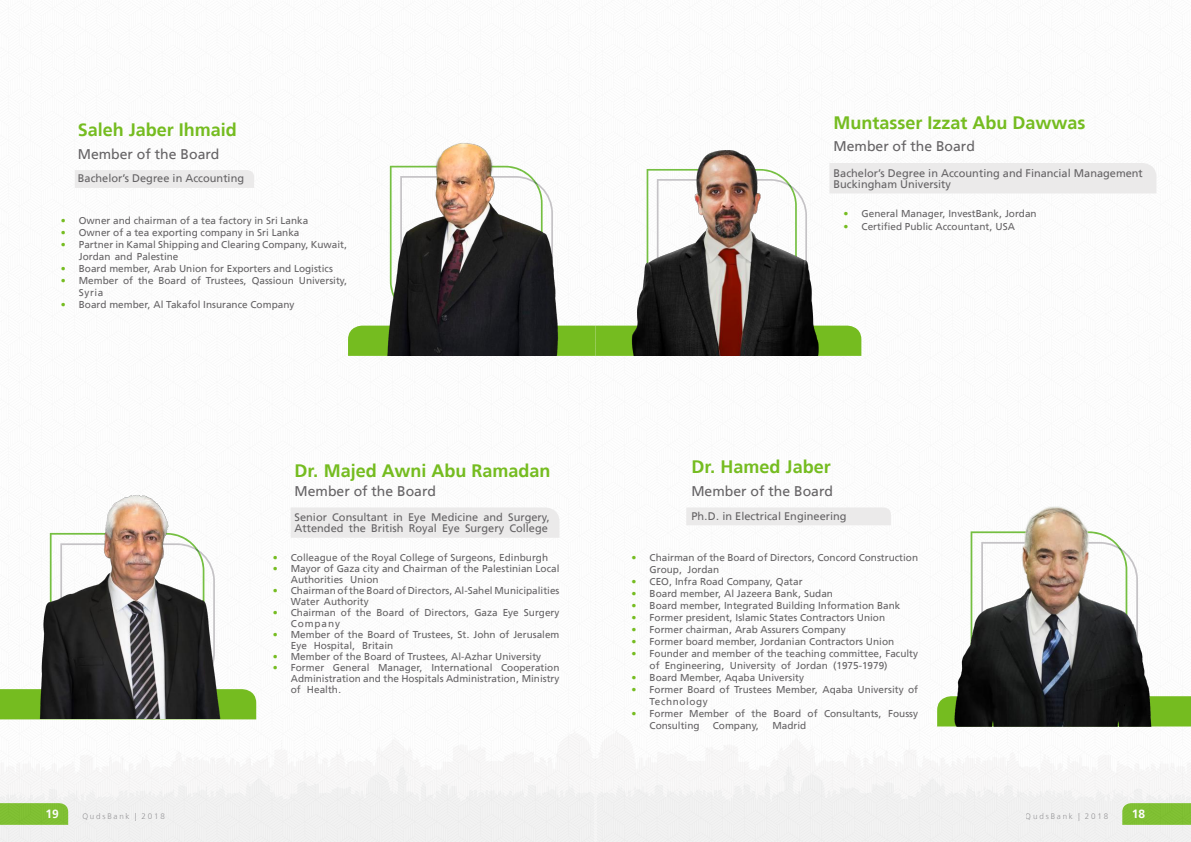
<style>
.page{position:relative;width:1191px;height:842px;background:#fff}
.page>*{position:absolute;margin:0;border:0;box-sizing:border-box;transform-origin:0 0}
.t1{font:700 18px "Frutiger LT Arabic 65";color:#75bc20}
.t2{font:14px "Frutiger LT Arabic 55 Roman";color:#656365}
.t3{font:700 12px "Frutiger LT Arabic 65";color:#fff}
.t4{font:11px/11px "Frutiger LT Arabic 55 Roman";color:#656365}
.t5{font:10px/11px "Frutiger LT Arabic 55 Roman";color:#656365}
.t6{font:10px "Frutiger LT Arabic 55 Roman";color:#75bc20}
.t7{font:10px "Frutiger LT Arabic 55 Roman";letter-spacing:.055em;color:#656365}
.t8{font:300 8px "Frutiger LT Arabic 45";letter-spacing:.225em;color:#969698}
</style>
<div class="page">
<img style="left:0;top:174px;width:1191px;height:668px">
<svg style="left:937px;top:531px;width:254px;height:195px"></svg>
<svg style="left:0;top:533px;width:256px;height:186px"></svg>
<img style="left:436px;top:143px;width:57px;height:20px">
<img style="left:38px;top:492px;width:189px;height:227px">
<img style="left:700px;top:150px;width:52px;height:13px">
<img style="left:947px;top:506px;width:209px;height:220px">
<svg style="left:348px;top:163px;width:808px;height:193px"></svg>
<div style="left:75px;top:170px;width:179px;height:18px;background:#ebeaea"></div>
<div style="left:686px;top:507px;width:205px;height:18px;background:#ebeaea"></div>
<div style="left:291px;top:507px;width:268px;height:31px;background:#ebeaea"></div>
<h1 class="t1" style="left:78px;top:115px;width:161px">Saleh Jaber Ihmaid</h1>
<h2 class="t2" style="left:78px;top:143px;width:143px">Member of the Board</h2>
<p class="t4" style="left:78px;top:173px;width:168px">Bachelor s’ Degree in Accounting</p>
<h1 class="t1" style="left:833px;top:108px;width:254px">Muntasser Izzat Abu Dawwas</h1>
<h2 class="t2" style="left:833px;top:136px;width:143px">Member of the Board</h2>
<p class="t4" style="left:833px;top:167px;width:311px">Bachelor s’ Degree in Accounting and Financial Management<br>Buckingham University</p>
<p class="t6" style="left:61px;top:213px;width:7px">•</p>
<p class="t6" style="left:61px;top:225px;width:7px">•</p>
<p class="t5" style="left:79px;top:215px;width:231px">Owner and chairman of a tea factory in Sri Lanka</p>
<p class="t5" style="left:79px;top:227px;width:222px">Owner of a tea exporting company in Sri Lanka</p>
<p class="t6" style="left:843px;top:206px;width:6px">•</p>
<p class="t6" style="left:843px;top:219px;width:6px">•</p>
<p class="t5" style="left:861px;top:208px;width:177px">General Manager, InvestBank, Jordan</p>
<p class="t5" style="left:861px;top:221px;width:155px">Certified Public Accountant, USA</p>
<p class="t6" style="left:61px;top:237px;width:7px">•</p>
<p class="t5" style="left:79px;top:239px;width:270px">Partner in Kamal Shipping and Clearing Company, Kuwait,</p>
<p class="t6" style="left:61px;top:261px;width:7px">•</p>
<p class="t5" style="left:79px;top:250px;width:256px;line-height:12px">Jordan and Palestine<br>Board member, Arab Union for Exporters and Logistics</p>
<p class="t6" style="left:61px;top:273px;width:7px">•</p>
<p class="t5" style="left:123px;top:275px;width:11px">of</p>
<p class="t5" style="left:191px;top:275px;width:11px">of</p>
<p class="t5" style="left:79px;top:275px;width:41px">Member</p>
<p class="t5" style="left:138px;top:275px;width:17px">the</p>
<p class="t5" style="left:158px;top:275px;width:29px">Board</p>
<p class="t5" style="left:252px;top:275px;width:44px">Qassioun</p>
<p class="t5" style="left:299px;top:275px;width:50px">University,</p>
<p class="t5" style="left:206px;top:275px;width:42px">Trustees,</p>
<p class="t6" style="left:61px;top:297px;width:7px">•</p>
<p class="t5" style="left:79px;top:286px;width:217px;line-height:12px">Syria<br>Board member, Al Takafol Insurance Company</p>
<h1 class="t1" style="left:295px;top:456px;width:257px">Dr. Majed Awni Abu Ramadan</h1>
<h2 class="t2" style="left:295px;top:480px;width:143px">Member of the Board</h2>
<p class="t4" style="left:508px;top:511px;width:43px">Surgery,</p>
<p class="t4" style="left:332px;top:511px;width:57px">Consultant</p>
<p class="t4" style="left:431px;top:511px;width:49px">Medicine</p>
<p class="t4" style="left:483px;top:511px;width:21px">and</p>
<p class="t4" style="left:295px;top:511px;width:34px">Senior</p>
<p class="t4" style="left:393px;top:511px;width:11px">in</p>
<p class="t4" style="left:408px;top:511px;width:19px">Eye</p>
<p class="t4" style="left:295px;top:522px;width:50px">Attended</p>
<p class="t4" style="left:349px;top:522px;width:19px">the</p>
<p class="t4" style="left:371px;top:522px;width:34px">British</p>
<p class="t4" style="left:409px;top:522px;width:30px">Royal</p>
<p class="t4" style="left:509px;top:522px;width:40px">College</p>
<p class="t4" style="left:465px;top:522px;width:41px">Surgery</p>
<p class="t4" style="left:442px;top:522px;width:19px">Eye</p>
<h1 class="t1" style="left:691px;top:452px;width:141px">Dr. Hamed Jaber</h1>
<h2 class="t2" style="left:691px;top:480px;width:143px">Member of the Board</h2>
<p class="t4" style="left:691px;top:510px;width:157px">Ph D. in. Electrical Engineering</p>
<p class="t6" style="left:273px;top:550px;width:6px">•</p>
<p class="t6" style="left:273px;top:561px;width:6px">•</p>
<p class="t6" style="left:273px;top:583px;width:6px">•</p>
<p class="t6" style="left:273px;top:605px;width:6px">•</p>
<p class="t6" style="left:273px;top:627px;width:6px">•</p>
<p class="t6" style="left:273px;top:649px;width:6px">•</p>
<p class="t6" style="left:273px;top:660px;width:6px">•</p>
<p class="t5" style="left:291px;top:552px;width:259px">Colleague of the Royal College of Surgeons, Edinburgh</p>
<p class="t5" style="left:291px;top:563px;width:270px">Mayor of Gaza city and Chairman of the Palestinian Local</p>
<p class="t5" style="left:291px;top:574px;width:270px">Authorities<br>Chairman of the Board of Directors, Al-Sahel Municipalities</p>
<p class="t5" style="left:350px;top:574px;width:30px">Union</p>
<p class="t5" style="left:291px;top:596px;width:79px">Water Authority</p>
<p class="t5" style="left:341px;top:607px;width:11px">of</p>
<p class="t5" style="left:409px;top:607px;width:11px">of</p>
<p class="t5" style="left:291px;top:607px;width:47px">Chairman</p>
<p class="t5" style="left:356px;top:607px;width:17px">the</p>
<p class="t5" style="left:376px;top:607px;width:29px">Board</p>
<p class="t5" style="left:424px;top:607px;width:46px">Directors,</p>
<p class="t5" style="left:474px;top:607px;width:25px">Gaza</p>
<p class="t5" style="left:524px;top:607px;width:37px">Surgery</p>
<p class="t5" style="left:503px;top:607px;width:18px">Eye</p>
<p class="t5" style="left:291px;top:618px;width:270px">Company<br>Member of the Board of Trustees, St. John of Jerusalem</p>
<p class="t5" style="left:314px;top:640px;width:43px">Hospital,</p>
<p class="t5" style="left:362px;top:640px;width:33px">Britain</p>
<p class="t5" style="left:291px;top:640px;width:252px">Eye<br>Member of the Board of Trustees, Al-Azhar University</p>
<p class="t5" style="left:333px;top:662px;width:38px">General</p>
<p class="t5" style="left:431px;top:662px;width:63px">International</p>
<p class="t5" style="left:501px;top:662px;width:60px">Cooperation</p>
<p class="t5" style="left:291px;top:662px;width:35px">Former</p>
<p class="t5" style="left:378px;top:662px;width:46px">Manager,</p>
<p class="t5" style="left:307px;top:673px;width:254px;text-indent:-16px">Administration and the Hospitals Administration, Ministry<br>Health.</p>
<p class="t5" style="left:291px;top:684px;width:11px">of</p>
<p class="t6" style="left:631px;top:550px;width:6px">•</p>
<p class="t5" style="left:649px;top:552px;width:270px">Chairman of the Board of Directors, Concord Construction</p>
<p class="t6" style="left:631px;top:574px;width:6px">•</p>
<p class="t5" style="left:687px;top:564px;width:33px">Jordan</p>
<p class="t5" style="left:649px;top:564px;width:155px;line-height:12px">Group,<br>CEO, Infra Road Company, Qatar</p>
<p class="t6" style="left:631px;top:586px;width:6px">•</p>
<p class="t5" style="left:649px;top:588px;width:185px">Board member, Al Jazeera Bank, Sudan</p>
<p class="t6" style="left:631px;top:598px;width:6px">•</p>
<p class="t5" style="left:649px;top:600px;width:252px">Board member, Integrated Building Information Bank</p>
<p class="t6" style="left:631px;top:610px;width:6px">•</p>
<p class="t5" style="left:649px;top:612px;width:237px">Former president, Islamic States Contractors Union</p>
<p class="t6" style="left:631px;top:622px;width:6px">•</p>
<p class="t5" style="left:649px;top:624px;width:198px">Former chairman, Arab Assurers Company</p>
<p class="t6" style="left:631px;top:634px;width:6px">•</p>
<p class="t5" style="left:649px;top:636px;width:246px">Former board member, Jordanian Contractors Union</p>
<p class="t6" style="left:631px;top:646px;width:6px">•</p>
<p class="t5" style="left:649px;top:648px;width:270px">Founder and member of the teaching committee, Faculty</p>
<p class="t6" style="left:631px;top:670px;width:6px">•</p>
<p class="t5" style="left:649px;top:660px;width:156px;line-height:12px">of<br>Board Member, Aqaba University</p>
<p class="t5" style="left:781px;top:660px;width:11px">of</p>
<p class="t5" style="left:833px;top:660px;width:56px">)1975-1979(</p>
<p class="t5" style="left:796px;top:660px;width:33px">Jordan</p>
<p class="t5" style="left:664px;top:660px;width:61px">Engineering,</p>
<p class="t5" style="left:730px;top:660px;width:48px">University</p>
<p class="t6" style="left:631px;top:682px;width:6px">•</p>
<p class="t5" style="left:649px;top:684px;width:270px">Former Board of Trustees Member, Aqaba University of</p>
<p class="t7" style="left:649px;top:694px;width:60px">Technology</p>
<p class="t6" style="left:631px;top:706px;width:6px">•</p>
<p class="t5" style="left:735px;top:708px;width:12px">of</p>
<p class="t5" style="left:807px;top:708px;width:11px">of</p>
<p class="t5" style="left:689px;top:708px;width:41px">Member</p>
<p class="t5" style="left:751px;top:708px;width:17px">the</p>
<p class="t5" style="left:773px;top:708px;width:29px">Board</p>
<p class="t5" style="left:824px;top:708px;width:59px">Consultants,</p>
<p class="t5" style="left:649px;top:708px;width:35px">Former</p>
<p class="t5" style="left:888px;top:708px;width:31px">Foussy</p>
<p class="t5" style="left:649px;top:720px;width:51px">Consulting</p>
<p class="t5" style="left:713px;top:720px;width:48px">Company,</p>
<p class="t5" style="left:772px;top:720px;width:35px">Madrid</p>
<p class="t3" style="left:45px;top:804px;width:15px">19</p>
<p class="t8" style="left:82px;top:810px;width:49px">QudsBank</p>
<p class="t8" style="left:135px;top:810px;width:3px">|</p>
<p class="t8" style="left:142px;top:810px;width:25px">2018</p>
<p class="t8" style="left:1025px;top:810px;width:49px">QudsBank</p>
<p class="t8" style="left:1078px;top:810px;width:3px">|</p>
<p class="t8" style="left:1085px;top:810px;width:25px">2018</p>
<p class="t3" style="left:1132px;top:804px;width:15px">18</p>
</div>
